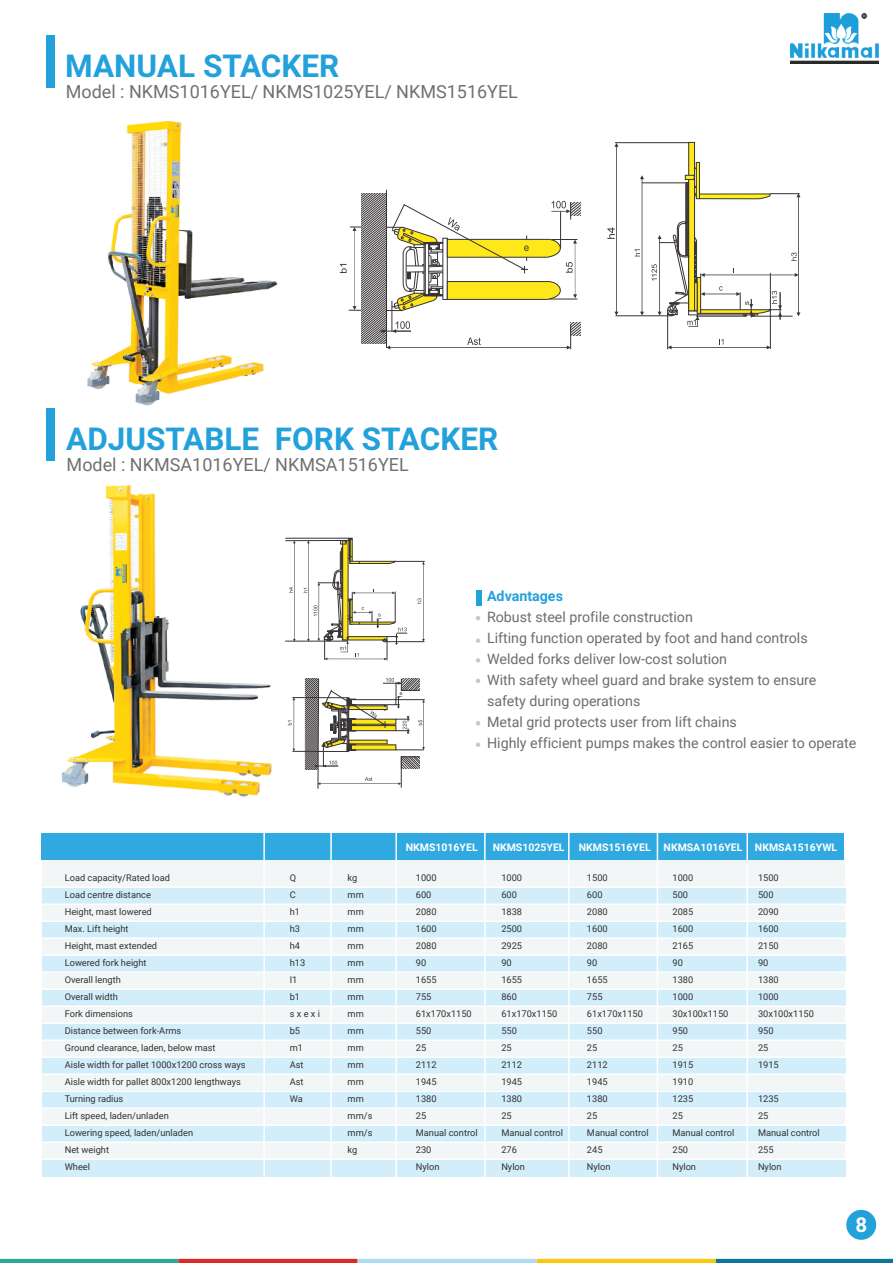
<style>
.page{position:relative;width:893px;height:1263px;background:#fff}
.page>*{position:absolute;margin:0;border:0;box-sizing:border-box;transform-origin:0 0}
.t1{font:700 31.5px "Roboto";color:#23a1db}
.t2{font:700 20.55px "Roboto";color:#fff}
.t3{font:18px "Roboto";color:#707070}
.t4{font:14.25px/21px "Roboto";color:#6d6d6d}
.t5{font:700 14.25px "Roboto";color:#23a1db}
.t6{font:700 10.5px "Roboto";color:#fff}
.t7{font:9.3px/17px "Roboto";color:#313131}
</style>
<div class="page">
<div style="left:42px;top:859px;width:803px;height:317px;background:#f3f6f7"></div>
<div style="left:42px;top:887px;width:803px;height:17px;background:#d3eefb"></div>
<div style="left:42px;top:921px;width:803px;height:18px;background:#d3eefb"></div>
<div style="left:42px;top:956px;width:803px;height:17px;background:#d3eefb"></div>
<div style="left:42px;top:989px;width:803px;height:17px;background:#d3eefb"></div>
<div style="left:42px;top:1023px;width:803px;height:17px;background:#d3eefb"></div>
<div style="left:42px;top:1058px;width:803px;height:17px;background:#d3eefb"></div>
<div style="left:42px;top:1091px;width:803px;height:17px;background:#d3eefb"></div>
<div style="left:42px;top:1125px;width:803px;height:17px;background:#d3eefb"></div>
<div style="left:42px;top:1159px;width:803px;height:17px;background:#d3eefb"></div>
<div style="left:46px;top:36px;width:8px;height:52px;background:#23a1db"></div>
<img style="left:790px;top:13px;width:88px;height:50px">
<div style="left:41px;top:833px;width:803px;height:26px;background:#2fa9e0"></div>
<hr style="left:263px;top:832px;width:2px;height:345px;background:#fff">
<hr style="left:330px;top:832px;width:2px;height:345px;background:#fff">
<hr style="left:395px;top:832px;width:2px;height:345px;background:#fff">
<hr style="left:484px;top:832px;width:2px;height:345px;background:#fff">
<hr style="left:568px;top:832px;width:2px;height:345px;background:#fff">
<hr style="left:657px;top:832px;width:1px;height:345px;background:#fff">
<hr style="left:746px;top:832px;width:2px;height:345px;background:#fff">
<hr style="left:31px;top:886px;width:821px;height:2px;background:#fff">
<hr style="left:31px;top:903px;width:821px;height:2px;background:#fff">
<hr style="left:31px;top:920px;width:821px;height:2px;background:#fff">
<hr style="left:31px;top:937px;width:821px;height:2px;background:#fff">
<hr style="left:31px;top:954px;width:821px;height:2px;background:#fff">
<hr style="left:31px;top:971px;width:821px;height:2px;background:#fff">
<hr style="left:31px;top:988px;width:821px;height:2px;background:#fff">
<hr style="left:31px;top:1005px;width:821px;height:2px;background:#fff">
<hr style="left:31px;top:1022px;width:821px;height:2px;background:#fff">
<hr style="left:31px;top:1039px;width:821px;height:2px;background:#fff">
<hr style="left:31px;top:1056px;width:821px;height:2px;background:#fff">
<hr style="left:31px;top:1073px;width:821px;height:2px;background:#fff">
<hr style="left:31px;top:1090px;width:821px;height:2px;background:#fff">
<hr style="left:31px;top:1107px;width:821px;height:2px;background:#fff">
<hr style="left:31px;top:1124px;width:821px;height:2px;background:#fff">
<hr style="left:31px;top:1141px;width:821px;height:2px;background:#fff">
<hr style="left:31px;top:1158px;width:821px;height:2px;background:#fff">
<hr style="left:716px;top:1259px;width:177px;height:4px;background:#10759c">
<hr style="left:536px;top:1259px;width:180px;height:4px;background:#fbc90c">
<hr style="left:357px;top:1259px;width:179px;height:4px;background:#aedcf3">
<hr style="left:178px;top:1259px;width:179px;height:4px;background:#de2a26">
<hr style="left:0;top:1259px;width:178px;height:4px;background:#29a89b">
<div style="left:47px;top:408px;width:8px;height:53px;background:#23a1db"></div>
<div style="left:477px;top:590px;width:5px;height:15px;background:#23a1db"></div>
<svg style="left:476px;top:616px;width:4px;height:4px"></svg>
<svg style="left:476px;top:638px;width:4px;height:5px"></svg>
<svg style="left:476px;top:658px;width:4px;height:5px"></svg>
<svg style="left:476px;top:679px;width:4px;height:4px"></svg>
<svg style="left:476px;top:721px;width:4px;height:4px"></svg>
<svg style="left:476px;top:742px;width:4px;height:5px"></svg>
<div style="left:688px;top:142px;width:7px;height:169px;background:#ffe81a;border:1px solid #383336"></div>
<div style="left:696px;top:162px;width:4px;height:37px;border:1px solid #383336"></div>
<hr style="left:615px;top:142px;width:74px;height:1px;background:#383336">
<svg style="left:607px;top:143px;width:11px;height:172px"></svg>
<svg style="left:635px;top:175px;width:9px;height:140px"></svg>
<hr style="left:615px;top:315px;width:57px;height:1px;background:#383336">
<hr style="left:642px;top:182px;width:43px;height:1px;background:#383336">
<svg style="left:652px;top:166px;width:148px;height:184px"></svg>
<hr style="left:350px;top:227px;width:51px;height:1px;background:#383336">
<svg style="left:340px;top:264px;width:7px;height:9px"></svg>
<hr style="left:349px;top:310px;width:53px;height:1px;background:#383336">
<hr style="left:386px;top:190px;width:1px;height:158px;background:#383336">
<svg style="left:353px;top:194px;width:227px;height:155px"></svg>
<svg style="left:285px;top:537px;width:140px;height:252px"></svg>
<div style="left:846px;top:1210px;width:30px;height:30px;background:#23a1db;border-radius:50%"></div>
<img style="left:61px;top:484px;width:211px;height:313px">
<img style="left:87px;top:121px;width:191px;height:285px">
<h1 class="t1" style="left:65px;top:44px;width:276px">MANUAL STACKER</h1>
<h3 class="t3" style="left:66px;top:79px;width:454px">Model : NKMS1016YEL/ NKMS1025YEL/ NKMS1516YEL</h3>
<h1 class="t1" style="left:66px;top:417px;width:434px">ADJUSTABLE FORK STACKER</h1>
<h3 class="t3" style="left:67px;top:452px;width:344px">Model : NKMSA1016YEL/ NKMSA1516YEL</h3>
<h3 class="t5" style="left:487px;top:586px;width:77px">Advantages</h3>
<p class="t4" style="left:487px;top:606px;width:371px">Robust steel profile construction<br>Lifting function operated by foot and hand controls Welded forks deliver low-cost solution<br>With safety wheel guard and brake system to ensure safety during operations<br>Metal grid protects user from lift chains<br>Highly efficient pumps makes the control easier to operate</p>
<p class="t6" style="left:406px;top:840px;width:73px">NKMS1016YEL</p>
<p class="t6" style="left:493px;top:840px;width:73px">NKMS1025YEL</p>
<p class="t6" style="left:579px;top:840px;width:260px">NKMS1516YEL NKMSA1016YEL NKMSA1516YWL</p>
<p class="t7" style="left:65px;top:869px;width:182px">Load capacity/Rated load<br>Load centre distance<br>Height, mast lowered<br>Max. Lift height<br>Height, mast extended<br>Lowered fork height<br>Overall length<br>Overall width<br>Fork dimensions<br>Distance between fork-Arms<br>Ground clearance, laden, below mast<br>Aisle width for pallet 1000x1200 cross ways<br>Aisle width for pallet 800x1200 lengthways<br>Turning radius<br>Lift speed, laden/unladen<br>Lowering speed, laden/unladen<br>Net weight<br>Wheel</p>
<p class="t7" style="left:290px;top:869px;width:32px">Q<br>C<br>h1<br>h3<br>h4<br>h13<br>I1<br>b1<br>s x e x i b5<br>m1<br>Ast<br>Ast<br>Wa</p>
<p class="t7" style="left:348px;top:869px;width:26px">kg mm mm mm mm mm mm mm mm mm mm mm mm mm mm/s mm/s kg</p>
<p class="t7" style="left:416px;top:869px;width:63px">1000<br>600<br>2080<br>1600<br>2080<br>90<br>1655<br>755<br>61x170x1150<br>550<br>25<br>2112<br>1945<br>1380<br>25<br>Manual control<br>230<br>Nylon</p>
<p class="t7" style="left:501px;top:869px;width:63px">1000<br>600<br>1838<br>2500<br>2925<br>90<br>1655<br>860<br>61x170x1150<br>550<br>25<br>2112<br>1945<br>1380<br>25<br>Manual control<br>276<br>Nylon</p>
<p class="t7" style="left:587px;top:869px;width:63px">1500<br>600<br>2080<br>1600<br>2080<br>90<br>1655<br>755<br>61x170x1150<br>550<br>25<br>2112<br>1945<br>1380<br>25<br>Manual control<br>245<br>Nylon</p>
<p class="t7" style="left:672px;top:869px;width:63px">1000<br>500<br>2085<br>1600<br>2165<br>90<br>1380<br>1000<br>30x100x1150<br>950<br>25<br>1915<br>1910<br>1235<br>25<br>Manual control<br>250<br>Nylon</p>
<p class="t7" style="left:758px;top:869px;width:58px">1500<br>500<br>2090<br>1600<br>2150<br>90<br>1380<br>1000<br>30x100x1150<br>950<br>25<br>1915</p>
<p class="t7" style="left:758px;top:1089px;width:63px">1235<br>25<br>Manual control<br>255<br>Nylon</p>
<h2 class="t2" style="left:855px;top:1210px;width:13px">8</h2>
</div>
